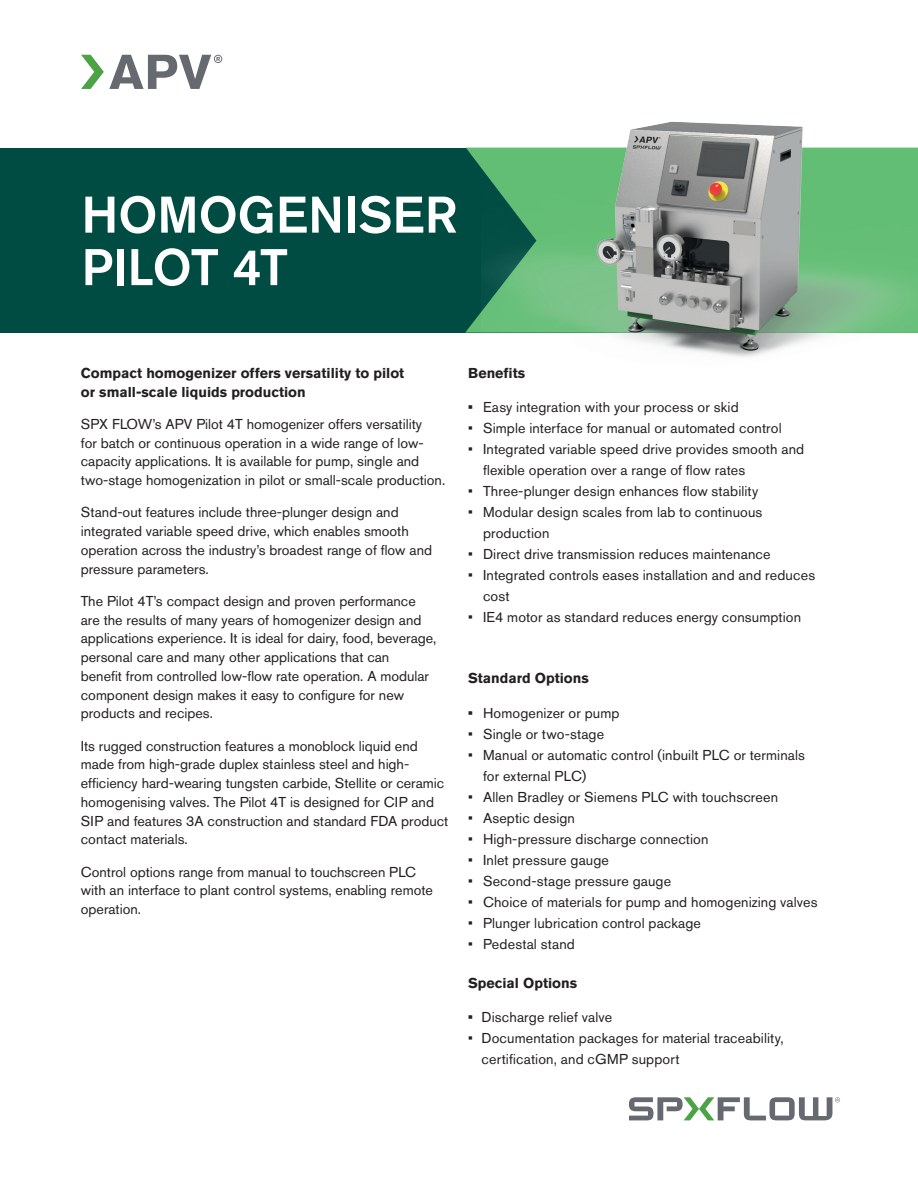
<style>
.page{position:relative;width:918px;height:1188px;background:#fff}
.page>*{position:absolute;margin:0;border:0;box-sizing:border-box;transform-origin:0 0}
.t1{font:500 51px/52.5px "Akzidenz Grotesk Pro";letter-spacing:-.005em;color:#fff}
.t2{font:14.25px/18.8px "Akzidenz Grotesk Pro";color:#231f20}
.t3{font:700 14.25px/18.8px "Akzidenz Grotesk Pro";color:#231f20}
.s1{font-weight:700}
</style>
<div class="page">
<div style="left:1px;top:148px;width:917px;height:185px;background:#004c43"></div>
<svg style="left:81px;top:55px;width:141px;height:34px"></svg>
<svg style="left:629px;top:1097px;width:211px;height:23px"></svg>
<img style="left:481px;top:121px;width:437px;height:236px">
<h1 class="t1" style="left:81px;top:188px;width:378px">HOMOGENISER<br>PILOT 4T</h1>
<p class="t3" style="left:81px;top:363px;width:325px">Compact homogenizer offers versatility to pilot or small-scale liquids production</p>
<p class="t2" style="left:81px;top:414px;width:366px">SPX FLOW’s APV Pilot 4T homogenizer offers versatility<br>for batch or continuous operation in a wide range of low&shy;capacity applications. It is available for pump, single and two-stage homogenization in pilot or small-scale production.</p>
<p class="t2" style="left:81px;top:503px;width:353px">Stand-out features include three-plunger design and integrated variable speed drive, which enables smooth operation across the industry’s broadest range of flow and pressure parameters.</p>
<p class="t2" style="left:81px;top:591px;width:357px">The Pilot 4T’s compact design and proven performance are the results of many years of homogenizer design and applications experience. It is ideal for dairy, food, beverage, personal care and many other applications that can<br>benefit from controlled low-flow rate operation. A modular component design makes it easy to configure for new products and recipes.</p>
<p class="t2" style="left:81px;top:736px;width:369px">Its rugged construction features a monoblock liquid end made from high-grade duplex stainless steel and high&shy;efficiency hard-wearing tungsten carbide, Stellite or ceramic homogenising valves. The Pilot 4T is designed for CIP and SIP and features 3A construction and standard FDA product contact materials.</p>
<p class="t2" style="left:81px;top:862px;width:354px">Control options range from manual to touchscreen PLC with an interface to plant control systems, enabling remote operation.</p>
<p class="t3" style="left:468px;top:363px;width:59px">Benefits</p>
<p class="t2" style="left:468px;top:398px;width:272px"><span class="s1">•</span> Easy integration with your process or skid</p>
<p class="t2" style="left:468px;top:419px;width:315px">• Simple interface for manual or automated control</p>
<p class="t2" style="left:483px;top:439px;width:323px;line-height:21px;text-indent:-15px">• Integrated variable speed drive provides smooth and flexible operation over a range of flow rates</p>
<p class="t2" style="left:468px;top:482px;width:292px">• Three-plunger design enhances flow stability</p>
<p class="t2" style="left:483px;top:502px;width:281px;line-height:21px;text-indent:-15px">• Modular design scales from lab to continuous production</p>
<p class="t2" style="left:468px;top:545px;width:304px">• Direct drive transmission reduces maintenance</p>
<p class="t2" style="left:483px;top:565px;width:334px;line-height:21px;text-indent:-15px">• Integrated controls eases installation and and reduces cost</p>
<p class="t2" style="left:468px;top:608px;width:335px">• IE4 motor as standard reduces energy consumption</p>
<p class="t3" style="left:468px;top:669px;width:122px">Standard Options</p>
<p class="t2" style="left:468px;top:703px;width:153px"><span class="s1">•</span> Homogenizer or pump</p>
<p class="t2" style="left:468px;top:724px;width:138px">• Single or two-stage</p>
<p class="t2" style="left:483px;top:744px;width:324px;line-height:21px;text-indent:-15px">• Manual or automatic control (inbuilt PLC or terminals for external PLC)</p>
<p class="t2" style="left:468px;top:787px;width:312px">• Allen Bradley or Siemens PLC with touchscreen</p>
<p class="t2" style="left:468px;top:808px;width:109px">• Aseptic design</p>
<p class="t2" style="left:468px;top:829px;width:242px">• High-pressure discharge connection</p>
<p class="t2" style="left:468px;top:850px;width:142px">• Inlet pressure gauge</p>
<p class="t2" style="left:468px;top:871px;width:205px">• Second-stage pressure gauge</p>
<p class="t2" style="left:468px;top:892px;width:351px">• Choice of materials for pump and homogenizing valves</p>
<p class="t2" style="left:468px;top:913px;width:235px">• Plunger lubrication control package</p>
<p class="t2" style="left:468px;top:934px;width:108px">• Pedestal stand</p>
<p class="t3" style="left:468px;top:973px;width:111px">Special Options</p>
<p class="t2" style="left:468px;top:1008px;width:146px"><span class="s1">•</span> Discharge relief valve</p>
<p class="t2" style="left:481px;top:1028px;width:304px;line-height:21px;text-indent:-13px">• Documentation packages for material traceability, certification, and cGMP support</p>
</div>
